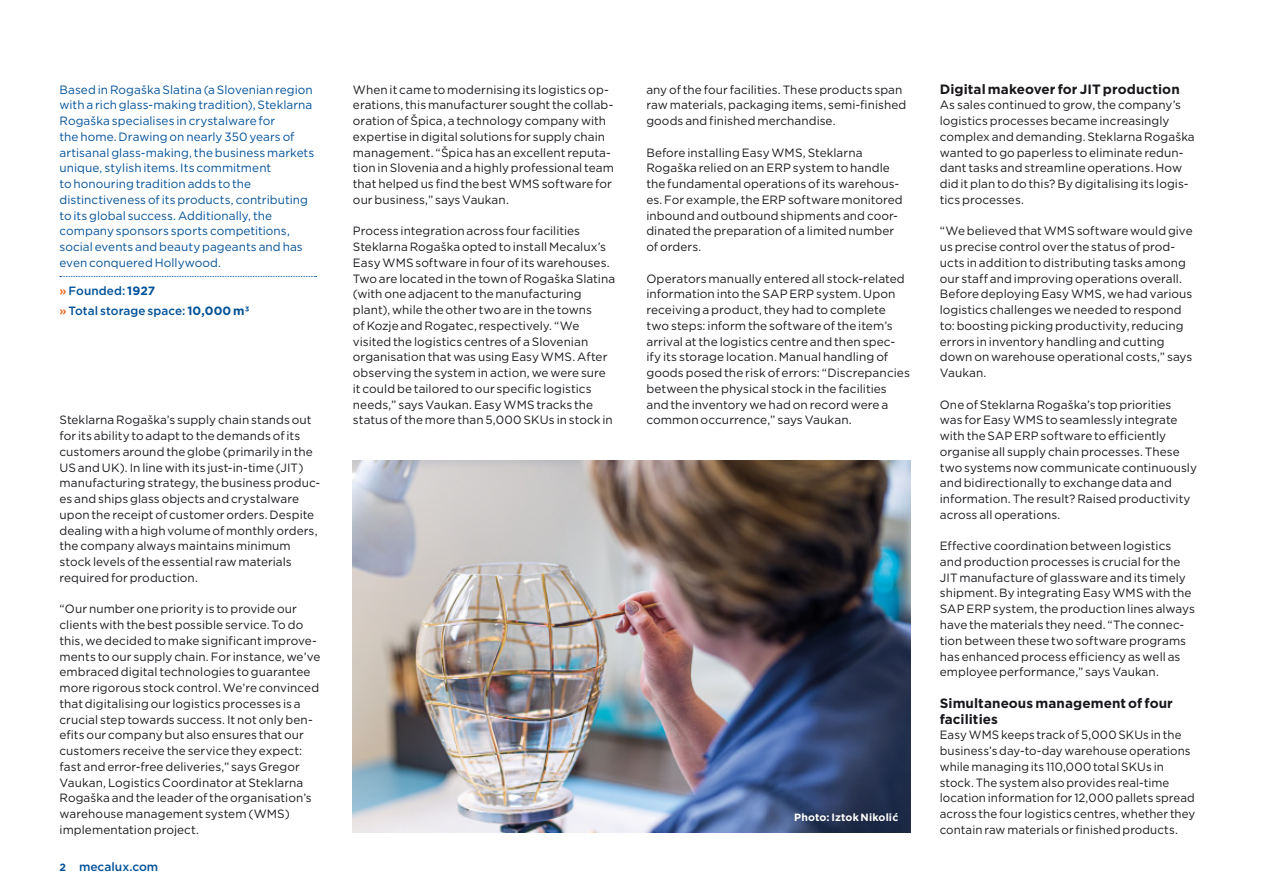
<style>
.page{position:relative;width:1263px;height:893px;background:#fff}
.page>*{position:absolute;margin:0;border:0;box-sizing:border-box;transform-origin:0 0}
.t1{font:700 13.5px/15.8px "Gotham";letter-spacing:.005em;color:#1a171c}
.t2{font:12px/15.8px "Gotham";letter-spacing:.005em;color:#1a171c}
.t3{font:12px/15.8px "Gotham";letter-spacing:.005em;color:#005198}
.t4{font:12px/15.8px "Gotham";letter-spacing:.005em;color:#1a171c;scale:.96 1}
.t5{font:500 12px/20.1px "Gotham";letter-spacing:.005em;color:#005198}
.t6{font:700 10.5px "Gotham";letter-spacing:.015em;color:#fff}
.s1{color:#e95e0f}
.s2{font-weight:700}
.s3{font-weight:700;font-size:10.5px}
</style>
<div class="page">
<svg style="left:60px;top:276px;width:257px;height:1px"></svg>
<img style="left:353px;top:461px;width:557px;height:371px">
<p class="t3" style="left:60px;top:81px;width:256px">Based in Rogaška Slatina (a Slovenian region with a rich glass-making tradition), Steklarna Rogaška specialises in crystalware for<br>the home. Drawing on nearly 350 years of artisanal glass-making, the business markets unique, stylish items. Its commitment<br>to honouring tradition adds to the distinctiveness of its products, contributing to its global success. Additionally, the company sponsors sports competitions, social events and beauty pageants and has even conquered Hollywood.</p>
<p class="t5" style="left:60px;top:281px;width:192px"><span class="s1">»</span> Founded: <span class="s2">1927<br></span><span class="s1">»</span> Total storage space: <span class="s2">10,000 m3</span></p>
<p class="t2" style="left:353px;top:81px;width:262px">When it came to modernising its logistics op&shy;erations, this manufacturer sought the collab&shy;oration of Špica, a technology company with expertise in digital solutions for supply chain management. “Špica has an excellent reputa&shy;tion in Slovenia and a highly professional team that helped us find the best WMS software for our business,” says Vaukan.</p>
<p class="t2" style="left:353px;top:223px;width:264px">Process integration across four facilities Steklarna Rogaška opted to install Mecalux’s Easy WMS software in four of its warehouses.<br>Two are located in the town of Rogaška Slatina (with one adjacent to the manufacturing plant), while the other two are in the towns<br>of Kozje and Rogatec, respectively. “We visited the logistics centres of a Slovenian organisation that was using Easy WMS. After observing the system in action, we were sure it could be tailored to our specific logistics needs,” says Vaukan. Easy WMS tracks the</p>
<p class="t2" style="left:60px;top:412px;width:254px">Steklarna Rogaška’s supply chain stands out</p>
<p class="t2" style="left:353px;top:412px;width:261px">status of the more than 5,000 SKUs in stock in</p>
<p class="t2" style="left:60px;top:428px;width:262px">for its ability to adapt to the demands of its customers around the globe (primarily in the US and UK). In line with its just-in-time (JIT) manufacturing strategy, the business produc&shy;es and ships glass objects and crystalware upon the receipt of customer orders. Despite dealing with a high volume of monthly orders, the company always maintains minimum stock levels of the essential raw materials required for production.</p>
<p class="t2" style="left:60px;top:601px;width:262px">“Our number one priority is to provide our clients with the best possible service. To do this, we decided to make significant improve&shy;ments to our supply chain. For instance, we’ve embraced digital technologies to guarantee more rigorous stock control. We’re convinced that digitalising our logistics processes is a crucial step towards success. It not only ben&shy;efits our company but also ensures that our customers receive the service they expect: fast and error-free deliveries,” says Gregor Vaukan, Logistics Coordinator at Steklarna Rogaška and the leader of the organisation’s warehouse management system (WMS) implementation project.</p>
<p class="t5" style="left:60px;top:856px;width:100px"><span class="s3">2</span> mecalux.com</p>
<p class="t2" style="left:646px;top:81px;width:261px">any of the four facilities. These products span raw materials, packaging items, semi-finished goods and finished merchandise.</p>
<p class="t2" style="left:646px;top:144px;width:258px">Before installing Easy WMS, Steklarna Rogaška relied on an ERP system to handle the fundamental operations of its warehous&shy;es. For example, the ERP software monitored inbound and outbound shipments and coor&shy;dinated the preparation of a limited number of orders.</p>
<p class="t2" style="left:646px;top:270px;width:265px">Operators manually entered all stock-related information into the SAP ERP system. Upon receiving a product, they had to complete two steps: inform the software of the item’s arrival at the logistics centre and then spec&shy;ify its storage location. Manual handling of goods posed the risk of errors: “Discrepancies between the physical stock in the facilities and the inventory we had on record were a common occurrence,” says Vaukan.</p>
<p class="t6" style="left:794px;top:811px;width:106px">Photo: Iztok Nikolić</p>
<p class="t1" style="left:940px;top:81px;width:241px">Digital makeover for JIT production</p>
<p class="t2" style="left:940px;top:97px;width:256px">As sales continued to grow, the company’s logistics processes became increasingly complex and demanding. Steklarna Rogaška wanted to go paperless to eliminate redun&shy;dant tasks and streamline operations. How did it plan to do this? By digitalising its logis&shy;tics processes.</p>
<p class="t2" style="left:940px;top:223px;width:254px">“We believed that WMS software would give us precise control over the status of prod&shy;ucts in addition to distributing tasks among our staff and improving operations overall.<br>Before deploying Easy WMS, we had various logistics challenges we needed to respond to: boosting picking productivity, reducing errors in inventory handling and cutting down on warehouse operational costs,” says Vaukan.</p>
<p class="t2" style="left:940px;top:396px;width:259px">One of Steklarna Rogaška’s top priorities was for Easy WMS to seamlessly integrate with the SAP ERP software to efficiently organise all supply chain processes. These two systems now communicate continuously and bidirectionally to exchange data and information. The result? Raised productivity across all operations.</p>
<p class="t2" style="left:940px;top:538px;width:257px">Effective coordination between logistics and production processes is crucial for the JIT manufacture of glassware and its timely shipment. By integrating Easy WMS with the SAP ERP system, the production lines always have the materials they need. “The connec&shy;tion between these two software programs has enhanced process efficiency as well as employee performance,” says Vaukan.</p>
<p class="t1" style="left:940px;top:695px;width:235px">Simultaneous management of four facilities</p>
<p class="t4" style="left:940px;top:727px;width:268px">Easy WMS keeps track of 5,000 SKUs in the business’s day-to-day warehouse operations while managing its 110,000 total SKUs in stock. The system also provides real-time location information for 12,000 pallets spread across the four logistics centres, whether they contain raw materials or finished products.</p>
</div>
